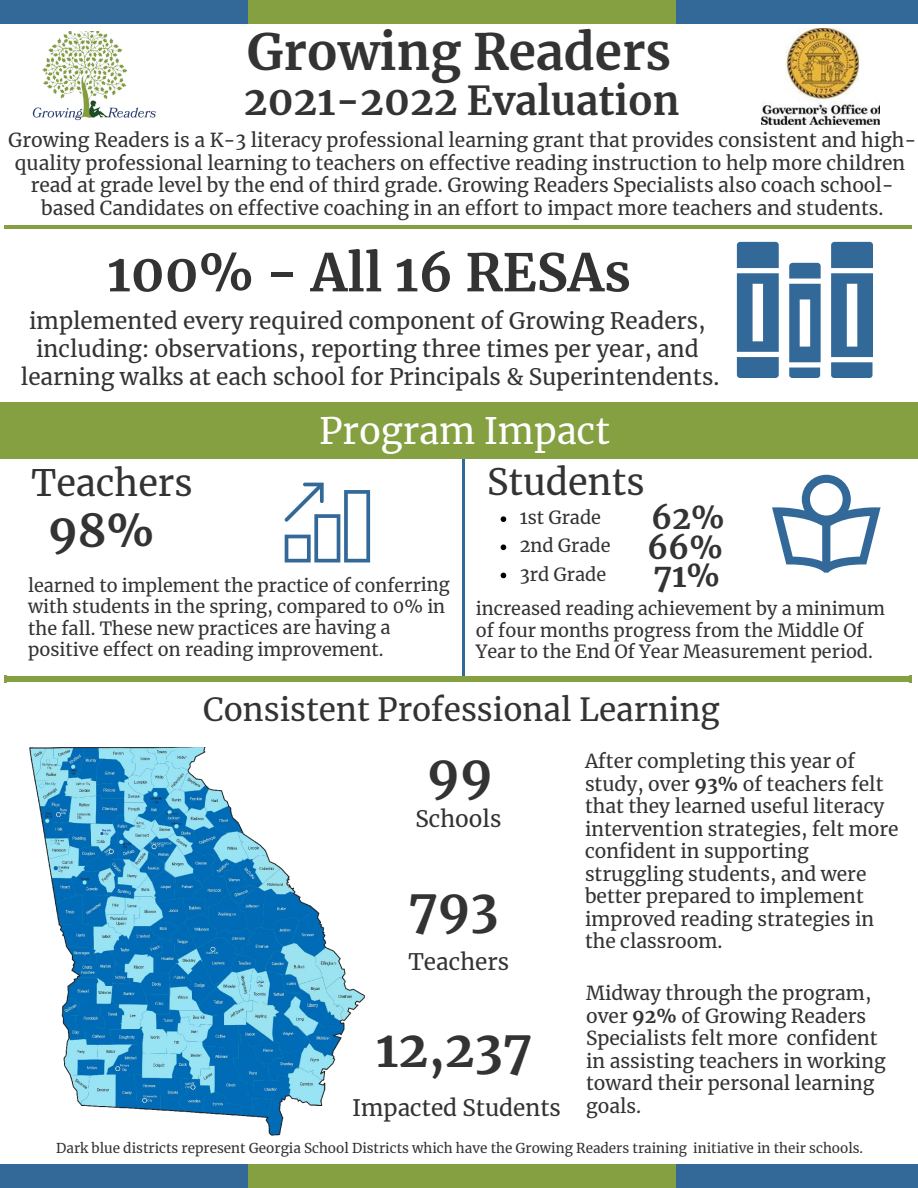
<style>
.page{position:relative;width:918px;height:1188px;background:#fff}
.page>*{position:absolute;margin:0;border:0;box-sizing:border-box;transform-origin:0 0}
.t1{font:700 51.75px "Merriweather";color:#333}
.t2{font:700 49.5px "Merriweather";color:#333}
.t3{font:700 45px "Merriweather";color:#333}
.t4{font:700 39.3px "Merriweather";color:#333}
.t5{font:36px "Merriweather";color:#333}
.t6{font:36px "Merriweather";color:#fff}
.t7{font:31.5px "Merriweather";color:#333}
.t8{font:700 31.5px/29.2px "Merriweather";color:#333;text-align:justify}
.t9{font:22.5px/28.2px "Merriweather";color:#333;text-align:center}
.t10{font:19.2px/22.5px "Merriweather";color:#333}
.t11{font:18px/21.5px "Merriweather";color:#333}
.t12{font:13.5px "Merriweather";color:#333}
.s1{font-weight:700}
</style>
<div class="page">
<hr style="left:462px;top:458px;width:3px;height:221px;background:#336999">
<div style="left:0;top:403px;width:918px;height:56px;background:#84a041"></div>
<div style="left:0;top:0;width:918px;height:24px;background:#336999"></div>
<div style="left:249px;top:0;width:427px;height:24px;background:#84a041"></div>
<hr style="left:7px;top:225px;width:903px;height:3px;background:#84a041">
<div style="left:0;top:1164px;width:918px;height:24px;background:#336999"></div>
<div style="left:249px;top:1164px;width:427px;height:24px;background:#84a041"></div>
<svg style="left:5px;top:675px;width:2px;height:8px"></svg>
<svg style="left:910px;top:675px;width:2px;height:8px"></svg>
<div style="left:7px;top:676px;width:903px;height:6px;background:#84a041"></div>
<svg style="left:772px;top:475px;width:109px;height:98px"></svg>
<svg style="left:285px;top:483px;width:85px;height:79px"></svg>
<svg style="left:737px;top:242px;width:136px;height:136px"></svg>
<img style="left:32px;top:32px;width:124px;height:88px">
<img style="left:762px;top:28px;width:118px;height:97px">
<svg style="left:501px;top:516px;width:5px;height:6px"></svg>
<svg style="left:501px;top:544px;width:5px;height:6px"></svg>
<svg style="left:501px;top:573px;width:5px;height:5px"></svg>
<img style="left:29px;top:747px;width:335px;height:388px">
<h2 class="t2" style="left:247px;top:17px;width:426px">Growing Readers</h2>
<h3 class="t4" style="left:244px;top:73px;width:437px">2021-2022 Evaluation</h3>
<p class="t10" style="left:8px;top:129px;width:910px;text-align:center">Growing Readers is a K-3 literacy professional learning grant that provides consistent and high&shy;quality professional learning to teachers on effective reading instruction to help more children read at grade level by the end of third grade. Growing Readers Specialists also coach school&shy;based Candidates on effective coaching in an effort to impact more teachers and students.</p>
<h1 class="t1" style="left:107px;top:237px;width:525px">100% - All 16 RESAs</h1>
<p class="t9" style="left:21px;top:306px;width:700px">implemented every required component of Growing Readers, including: observations, reporting three times per year, and learning walks at each school for Principals &amp; Superintendents.</p>
<h3 class="t6" style="left:319px;top:406px;width:292px">Program Impact</h3>
<h3 class="t5" style="left:32px;top:458px;width:163px">Teachers</h3>
<h3 class="t5" style="left:487px;top:457px;width:159px">Students</h3>
<h3 class="t3" style="left:48px;top:499px;width:108px">98%</h3>
<p class="t11" style="left:28px;top:574px;width:423px">learned to implement the practice of conferring with students in the spring, compared to 0% in the fall. These new practices are having a positive effect on reading improvement.</p>
<p class="t11" style="left:520px;top:503px;width:92px;line-height:28.2px">1st Grade<br>2nd Grade<br>3rd Grade</p>
<h3 class="t8" style="left:647px;top:502px;width:79px">62% 66% 71%</h3>
<p class="t11" style="left:476px;top:598px;width:411px">increased reading achievement by a minimum of four months progress from the Middle Of<br>Year to the End Of Year Measurement period.</p>
<h3 class="t7" style="left:203px;top:688px;width:518px">Consistent Professional Learning</h3>
<h2 class="t2" style="left:427px;top:740px;width:67px">99</h2>
<p class="t9" style="left:415px;top:804px;width:87px">Schools</p>
<h2 class="t2" style="left:408px;top:874px;width:92px">793</h2>
<p class="t9" style="left:408px;top:947px;width:102px">Teachers</p>
<h2 class="t2" style="left:376px;top:1014px;width:158px">12,237</h2>
<p class="t9" style="left:352px;top:1093px;width:210px">Impacted Students</p>
<p class="t10" style="left:585px;top:750px;width:315px">After completing this year of study, over <span class="s1">93%</span> of teachers felt that they learned useful literacy intervention strategies, felt more confident in supporting struggling students, and were better prepared to implement improved reading strategies in the classroom.</p>
<p class="t10" style="left:586px;top:981px;width:301px">Midway through the program, over <span class="s1">92%</span> of Growing Readers<br>Specialists felt more confident in assisting teachers in working toward their personal learning goals.</p>
<p class="t12" style="left:56px;top:1139px;width:808px">Dark blue districts represent Georgia School Districts which have the Growing Readers training initiative in their schools.</p>
</div>
